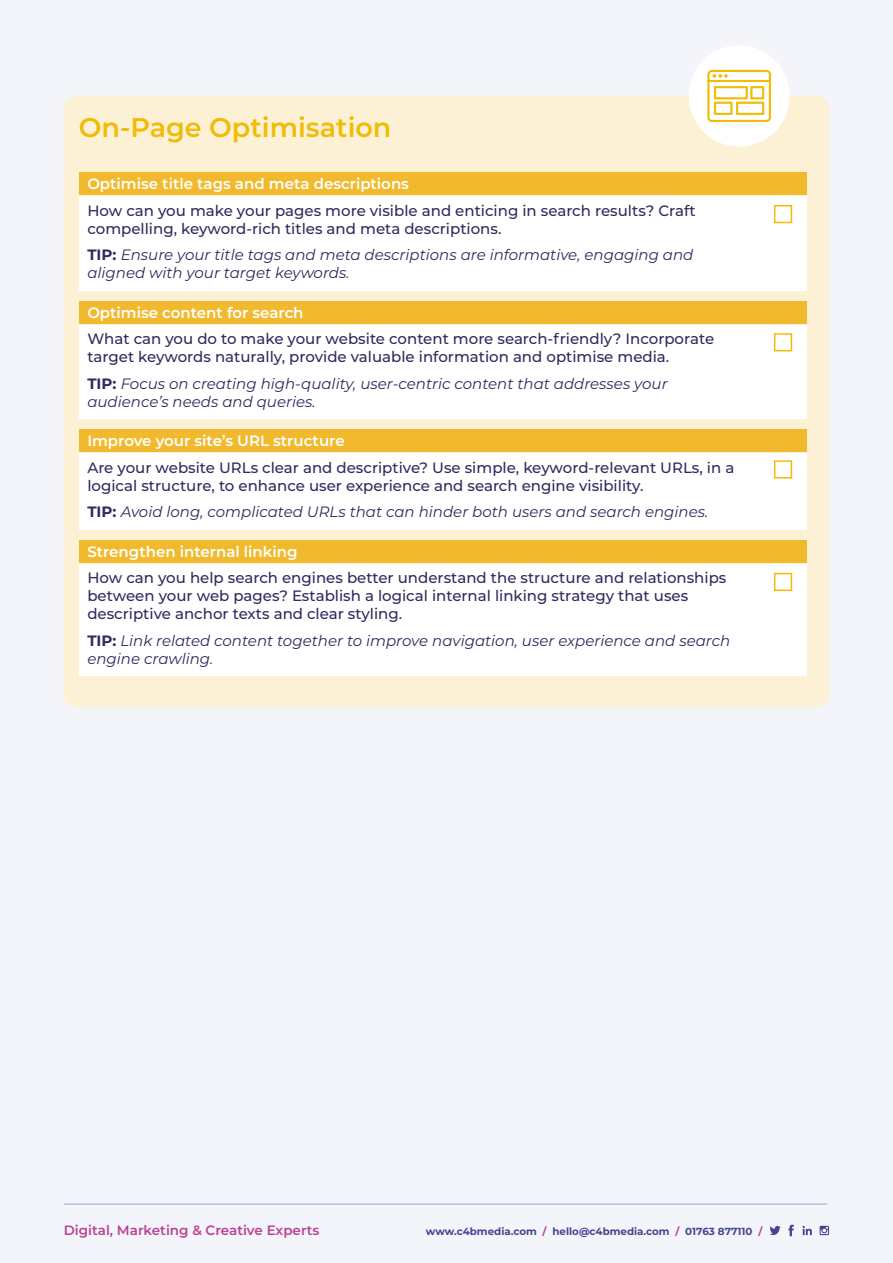
<style>
.page{position:relative;width:893px;height:1263px;background:#f3f5fa}
.page>*{position:absolute;margin:0;border:0;box-sizing:border-box;transform-origin:0 0}
.t1{font:600 27px "Montserrat";color:#f1bc06}
.t2{font:500 15px/18px "Montserrat";color:#2e2b5e}
.t3{font:italic 15px/18px "Montserrat";color:#2e2b5e}
.t4{font:600 15px "Montserrat";color:#fff}
.t5{font:600 13.5px "Montserrat";color:#b94191}
.t6{font:700 10.2px "Montserrat";color:#444493}
.s1{font-weight:700;font-style:normal}
.s2{color:#b94191}
</style>
<div class="page">
<svg style="left:788px;top:1225px;width:6px;height:11px"></svg>
<svg style="left:803px;top:1226px;width:9px;height:9px"></svg>
<svg style="left:769px;top:1226px;width:12px;height:9px"></svg>
<svg style="left:820px;top:1226px;width:9px;height:9px"></svg>
<hr style="left:64px;top:1203px;width:763px;height:2px;background:#b1c2e5">
<div style="left:64px;top:96px;width:765px;height:611px;background:#fcf1d5;border-radius:13px"></div>
<div style="left:79px;top:172px;width:727px;height:23px;background:#f1ba2e"></div>
<div style="left:79px;top:197px;width:727px;height:49px;background:#fff"></div>
<div style="left:79px;top:241px;width:727px;height:49px;background:#fff"></div>
<div style="left:79px;top:301px;width:727px;height:22px;background:#f1ba2e"></div>
<div style="left:79px;top:325px;width:727px;height:49px;background:#fff"></div>
<div style="left:79px;top:370px;width:727px;height:49px;background:#fff"></div>
<div style="left:79px;top:429px;width:727px;height:23px;background:#f1ba2e"></div>
<div style="left:79px;top:454px;width:727px;height:49px;background:#fff"></div>
<div style="left:79px;top:498px;width:727px;height:31px;background:#fff"></div>
<div style="left:79px;top:540px;width:727px;height:22px;background:#f1ba2e"></div>
<div style="left:79px;top:564px;width:727px;height:67px;background:#fff"></div>
<div style="left:79px;top:627px;width:727px;height:49px;background:#fff"></div>
<div style="left:774px;top:573px;width:18px;height:18px;background:#fff;border:2px solid #f1bc06"></div>
<div style="left:774px;top:460px;width:18px;height:19px;background:#fff;border:2px solid #f1bc06"></div>
<div style="left:774px;top:333px;width:18px;height:18px;background:#fff;border:2px solid #f1bc06"></div>
<div style="left:774px;top:205px;width:18px;height:18px;background:#fff;border:2px solid #f1bc06"></div>
<div style="left:689px;top:45px;width:101px;height:102px;background:#fff;border-radius:50%"></div>
<svg style="left:707px;top:69px;width:64px;height:54px"></svg>
<h1 class="t1" style="left:79px;top:108px;width:314px">On-Page Optimisation</h1>
<p class="t4" style="left:87px;top:173px;width:323px">Optimise title tags and meta descriptions</p>
<p class="t2" style="left:87px;top:201px;width:610px">How can you make your pages more visible and enticing in search results? Craft compelling, keyword-rich titles and meta descriptions.</p>
<p class="t3" style="left:87px;top:245px;width:608px"><span class="s1">TIP:</span> Ensure your title tags and meta descriptions are informative, engaging and aligned with your target keywords.</p>
<p class="t4" style="left:87px;top:302px;width:218px">Optimise content for search</p>
<p class="t2" style="left:87px;top:329px;width:628px">What can you do to make your website content more search-friendly? Incorporate target keywords naturally, provide valuable information and optimise media.</p>
<p class="t3" style="left:87px;top:374px;width:582px"><span class="s1">TIP:</span> Focus on creating high-quality, user-centric content that addresses your audience’s needs and queries.</p>
<p class="t4" style="left:87px;top:430px;width:259px">Improve your site’s URL structure</p>
<p class="t2" style="left:87px;top:458px;width:648px">Are your website URLs clear and descriptive? Use simple, keyword-relevant URLs, in a logical structure, to enhance user experience and search engine visibility.</p>
<p class="t3" style="left:87px;top:502px;width:622px"><span class="s1">TIP:</span> Avoid long, complicated URLs that can hinder both users and search engines.</p>
<p class="t4" style="left:87px;top:541px;width:212px">Strengthen internal linking</p>
<p class="t2" style="left:87px;top:568px;width:641px">How can you help search engines better understand the structure and relationships between your web pages? Establish a logical internal linking strategy that uses descriptive anchor texts and clear styling.</p>
<p class="t3" style="left:87px;top:631px;width:644px"><span class="s1">TIP:</span> Link related content together to improve navigation, user experience and search engine crawling.</p>
<p class="t5" style="left:64px;top:1221px;width:257px">Digital, Marketing &amp; Creative Experts</p>
<p class="t6" style="left:426px;top:1224px;width:338px">www.c4bmedia.com <span class="s2">/</span> hello@c4bmedia.com <span class="s2">/</span> 01763 877110 <span class="s2">/</span></p>
</div>
